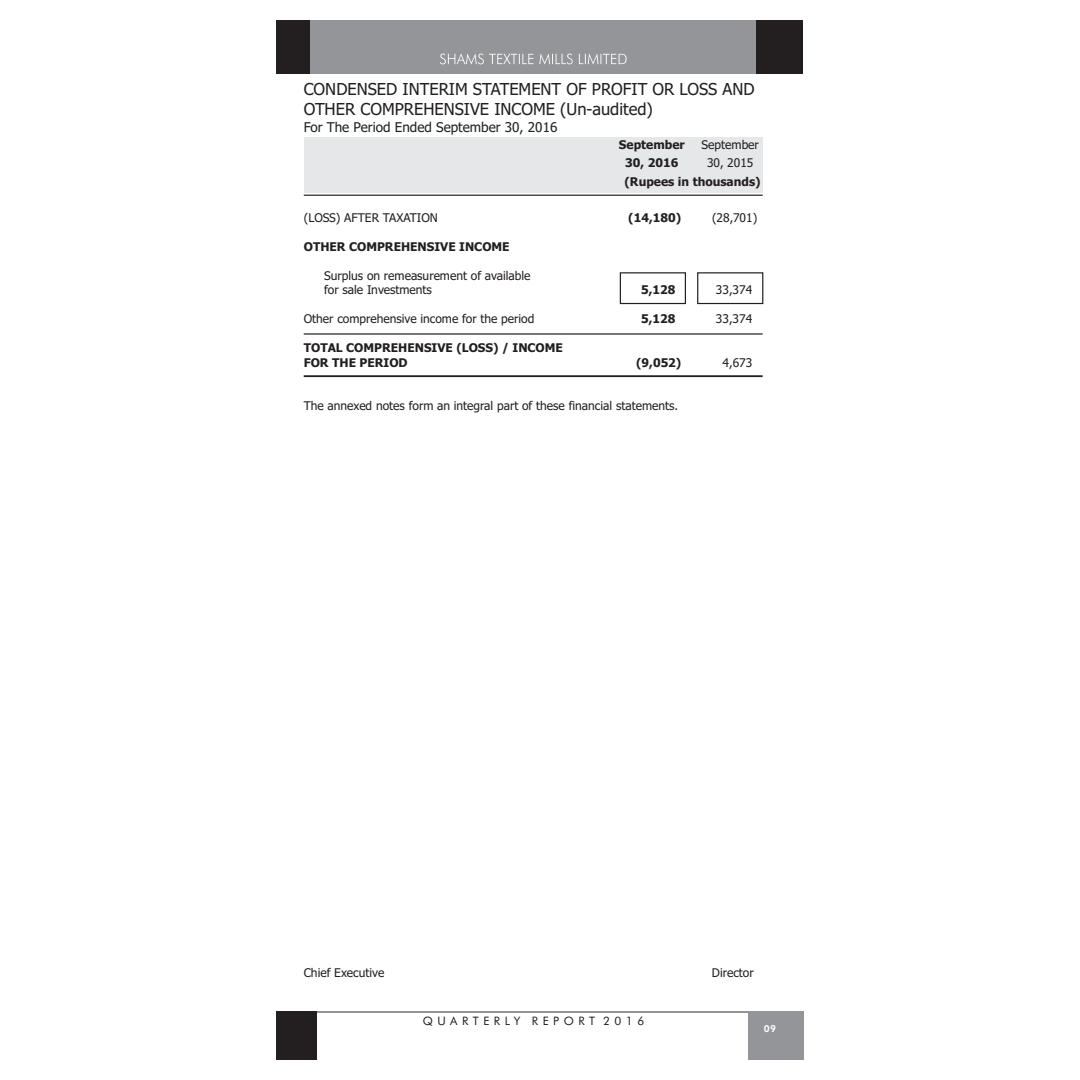
<style>
.page{position:relative;width:1080px;height:1080px;background:#fff}
.page>*{position:absolute;margin:0;border:0;box-sizing:border-box;transform-origin:0 0}
.t1{font:16.5px/20px "Tahoma";color:#231f20}
.t2{font:13.5px "Tahoma";color:#231f20}
.t3{font:12px/14.5px "Tahoma";color:#231f20}
.t4{font:700 12px/14.5px "Tahoma";color:#231f20}
.t5{font:11.7px "Futura BT";letter-spacing:.39em;color:#231f20}
.t6{font:800 9.75px "Futura BT";color:#fff}
</style>
<div class="page">
<hr style="left:290px;top:1011px;width:486px;height:1px;background:#939598">
<div style="left:277px;top:1011px;width:40px;height:49px;background:#231f20"></div>
<div style="left:748px;top:1011px;width:55px;height:49px;background:#939598"></div>
<div style="left:277px;top:20px;width:513px;height:54px;background:#939598"></div>
<div style="left:757px;top:20px;width:46px;height:54px;background:#231f20"></div>
<div style="left:277px;top:20px;width:33px;height:54px;background:#231f20"></div>
<svg style="left:440px;top:53px;width:187px;height:12px"></svg>
<div style="left:304px;top:137px;width:459px;height:55px;background:#e6e7e9"></div>
<hr style="left:304px;top:195px;width:459px;height:1px;background:#231f20">
<div style="left:620px;top:272px;width:66px;height:32px;border:1px solid #231f20"></div>
<div style="left:697px;top:272px;width:66px;height:32px;border:1px solid #231f20"></div>
<hr style="left:304px;top:333px;width:459px;height:2px;background:#231f20">
<hr style="left:304px;top:375px;width:459px;height:2px;background:#231f20">
<h1 class="t1" style="left:304px;top:80px;width:453px">CONDENSED INTERIM STATEMENT OF PROFIT OR LOSS AND<br>OTHER COMPREHENSIVE INCOME (Un-audited)</h1>
<p class="t2" style="left:304px;top:121px;width:255px">For The Period Ended September 30, 2016</p>
<p class="t4" style="left:619px;top:139px;width:67px">September</p>
<p class="t3" style="left:702px;top:139px;width:59px">September</p>
<p class="t4" style="left:625px;top:157px;width:55px">30, 2016</p>
<p class="t3" style="left:707px;top:157px;width:48px">30, 2015</p>
<p class="t4" style="left:625px;top:175px;width:138px">(Rupees in thousands)</p>
<p class="t3" style="left:304px;top:211px;width:136px">(LOSS) AFTER TAXATION</p>
<p class="t4" style="left:628px;top:211px;width:54px">(14,180)</p>
<p class="t3" style="left:712px;top:211px;width:47px">(28,701)</p>
<p class="t4" style="left:304px;top:240px;width:207px">OTHER COMPREHENSIVE INCOME</p>
<p class="t3" style="left:324px;top:269px;width:208px">Surplus on remeasurement of available for sale Investments</p>
<p class="t4" style="left:641px;top:284px;width:36px">5,128</p>
<p class="t3" style="left:716px;top:284px;width:38px">33,374</p>
<p class="t3" style="left:304px;top:312px;width:232px">Other comprehensive income for the period</p>
<p class="t4" style="left:641px;top:312px;width:36px">5,128</p>
<p class="t3" style="left:716px;top:312px;width:38px">33,374</p>
<p class="t4" style="left:304px;top:341px;width:261px">TOTAL COMPREHENSIVE (LOSS) / INCOME<br>FOR THE PERIOD</p>
<p class="t4" style="left:636px;top:356px;width:47px">(9,052)</p>
<p class="t3" style="left:723px;top:356px;width:31px">4,673</p>
<p class="t3" style="left:304px;top:399px;width:376px">The annexed notes form an integral part of these financial statements.</p>
<p class="t3" style="left:304px;top:966px;width:82px">Chief Executive</p>
<p class="t3" style="left:712px;top:966px;width:43px">Director</p>
<p class="t5" style="left:423px;top:1016px;width:223px">QUARTERLY REPORT 2016</p>
<p class="t6" style="left:764px;top:1025px;width:14px">09</p>
</div>
